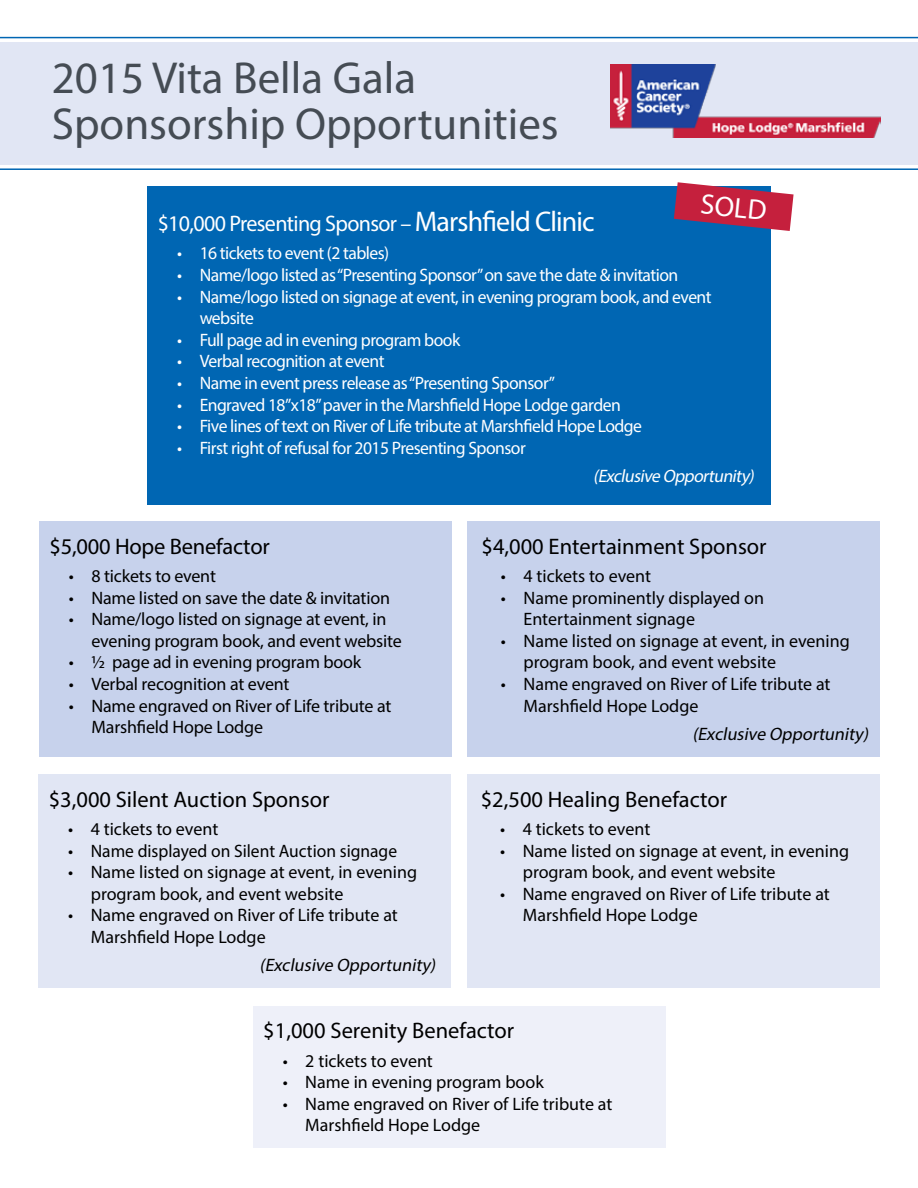
<style>
.page{position:relative;width:918px;height:1188px;background:#fff}
.page>*{position:absolute;margin:0;border:0;box-sizing:border-box;transform-origin:0 0}
.t1{font:45px/46.5px "Myriad Pro";color:#454c54}
.t2{font:28.5px "Myriad Pro";color:#fff}
.t3{font:22.5px "Myriad Pro";color:#000}
.t4{font:22.5px "Myriad Pro";letter-spacing:-.03em;color:#fff}
.t5{font:18px/21.6px "Myriad Pro";color:#000}
.t6{font:18px/21.6px "Myriad Pro";letter-spacing:-.03em;color:#fff}
.t7{font:italic 18px "Myriad Pro";color:#000}
.t8{font:italic 18px "Myriad Pro";color:#fff}
.s1{font-size:28.5px}
</style>
<div class="page">
<div style="left:468px;top:521px;width:412px;height:236px;background:#c7d2ec"></div>
<div style="left:39px;top:521px;width:412px;height:235px;background:#c7d2ec"></div>
<hr style="left:0;top:37px;width:918px;height:1px;background:#0066b3">
<div style="left:0;top:42px;width:918px;height:123px;background:#e1e6f4"></div>
<hr style="left:0;top:168px;width:918px;height:2px;background:#0066b3">
<img style="left:610px;top:64px;width:270px;height:74px">
<div style="left:147px;top:186px;width:624px;height:318px;background:#0066b3"></div>
<div style="left:467px;top:775px;width:412px;height:213px;background:#e1e6f4"></div>
<div style="left:38px;top:774px;width:413px;height:214px;background:#e1e6f4"></div>
<div style="left:253px;top:1006px;width:412px;height:141px;background:#eef0f9"></div>
<svg style="left:674px;top:182px;width:120px;height:49px"></svg>
<h1 class="t1" style="left:52px;top:54px;width:508px">2015 Vita Bella Gala<br>Sponsorship Opportunities</h1>
<h2 class="t2" style="left:703px;top:186px;width:68px;rotate:6deg">SOLD</h2>
<p class="t4" style="left:158px;top:210px;width:439px">$10,000 Presenting Sponsor – <span class="s1">Marshfield Clinic</span></p>
<p class="t6" style="left:177px;top:242px;width:214px">• 16 tickets to event (2 tables)</p>
<p class="t6" style="left:177px;top:264px;width:503px">• Name/logo listed as “Presenting Sponsor” on save the date &amp; invitation</p>
<p class="t6" style="left:200px;top:285px;width:513px;text-indent:-23px">• Name/logo listed on signage at event, in evening program book, and event website</p>
<p class="t6" style="left:177px;top:329px;width:285px">• Full page ad in evening program book</p>
<p class="t6" style="left:177px;top:350px;width:209px">• Verbal recognition at event</p>
<p class="t6" style="left:177px;top:372px;width:379px">• Name in event press release as “Presenting Sponsor”</p>
<p class="t6" style="left:177px;top:393px;width:445px">• Engraved 18”x18” paver in the Marshfield Hope Lodge garden</p>
<p class="t6" style="left:177px;top:415px;width:466px">• Five lines of text on River of Life tribute at Marshfield Hope Lodge</p>
<p class="t6" style="left:177px;top:437px;width:350px">• First right of refusal for 2015 Presenting Sponsor</p>
<p class="t8" style="left:593px;top:465px;width:166px">(Exclusive Opportunity)</p>
<p class="t3" style="left:49px;top:532px;width:222px">$5,000 Hope Benefactor</p>
<p class="t5" style="left:69px;top:565px;width:149px">• 8 tickets to event</p>
<p class="t5" style="left:69px;top:586px;width:323px">• Name listed on save the date &amp; invitation</p>
<p class="t5" style="left:91px;top:608px;width:312px;text-indent:-22px">• Name/logo listed on signage at event, in evening program book, and event website</p>
<p class="t5" style="left:69px;top:651px;width:294px">• ½ page ad in evening program book</p>
<p class="t5" style="left:69px;top:673px;width:222px">• Verbal recognition at event</p>
<p class="t5" style="left:91px;top:694px;width:301px;text-indent:-22px">• Name engraved on River of Life tribute at<br>Marshfield Hope Lodge</p>
<p class="t3" style="left:49px;top:785px;width:282px">$3,000 Silent Auction Sponsor</p>
<p class="t5" style="left:68px;top:818px;width:152px">• 4 tickets to event</p>
<p class="t5" style="left:68px;top:840px;width:330px">• Name displayed on Silent Auction signage</p>
<p class="t5" style="left:91px;top:861px;width:328px;text-indent:-22px">• Name listed on signage at event, in evening program book, and event website</p>
<p class="t5" style="left:91px;top:904px;width:309px;text-indent:-22px">• Name engraved on River of Life tribute at<br>Marshfield Hope Lodge</p>
<p class="t7" style="left:260px;top:954px;width:181px">(Exclusive Opportunity)</p>
<p class="t3" style="left:481px;top:532px;width:287px">$4,000 Entertainment Sponsor</p>
<p class="t5" style="left:501px;top:565px;width:152px">• 4 tickets to event</p>
<p class="t5" style="left:523px;top:586px;width:242px;text-indent:-22px">• Name prominently displayed on<br>Entertainment signage</p>
<p class="t5" style="left:523px;top:630px;width:328px;text-indent:-22px">• Name listed on signage at event, in evening program book, and event website</p>
<p class="t5" style="left:523px;top:673px;width:309px;text-indent:-22px">• Name engraved on River of Life tribute at<br>Marshfield Hope Lodge</p>
<p class="t7" style="left:692px;top:723px;width:181px">(Exclusive Opportunity)</p>
<p class="t3" style="left:481px;top:785px;width:248px">$2,500 Healing Benefactor</p>
<p class="t5" style="left:500px;top:818px;width:152px">• 4 tickets to event</p>
<p class="t5" style="left:523px;top:840px;width:328px;text-indent:-22px">• Name listed on signage at event, in evening program book, and event website</p>
<p class="t5" style="left:523px;top:883px;width:309px;text-indent:-22px">• Name engraved on River of Life tribute at<br>Marshfield Hope Lodge</p>
<p class="t3" style="left:263px;top:1017px;width:252px">$1,000 Serenity Benefactor</p>
<p class="t5" style="left:283px;top:1050px;width:152px">• 2 tickets to event</p>
<p class="t5" style="left:283px;top:1071px;width:262px">• Name in evening program book</p>
<p class="t5" style="left:305px;top:1093px;width:309px;text-indent:-22px">• Name engraved on River of Life tribute at<br>Marshfield Hope Lodge</p>
</div>
